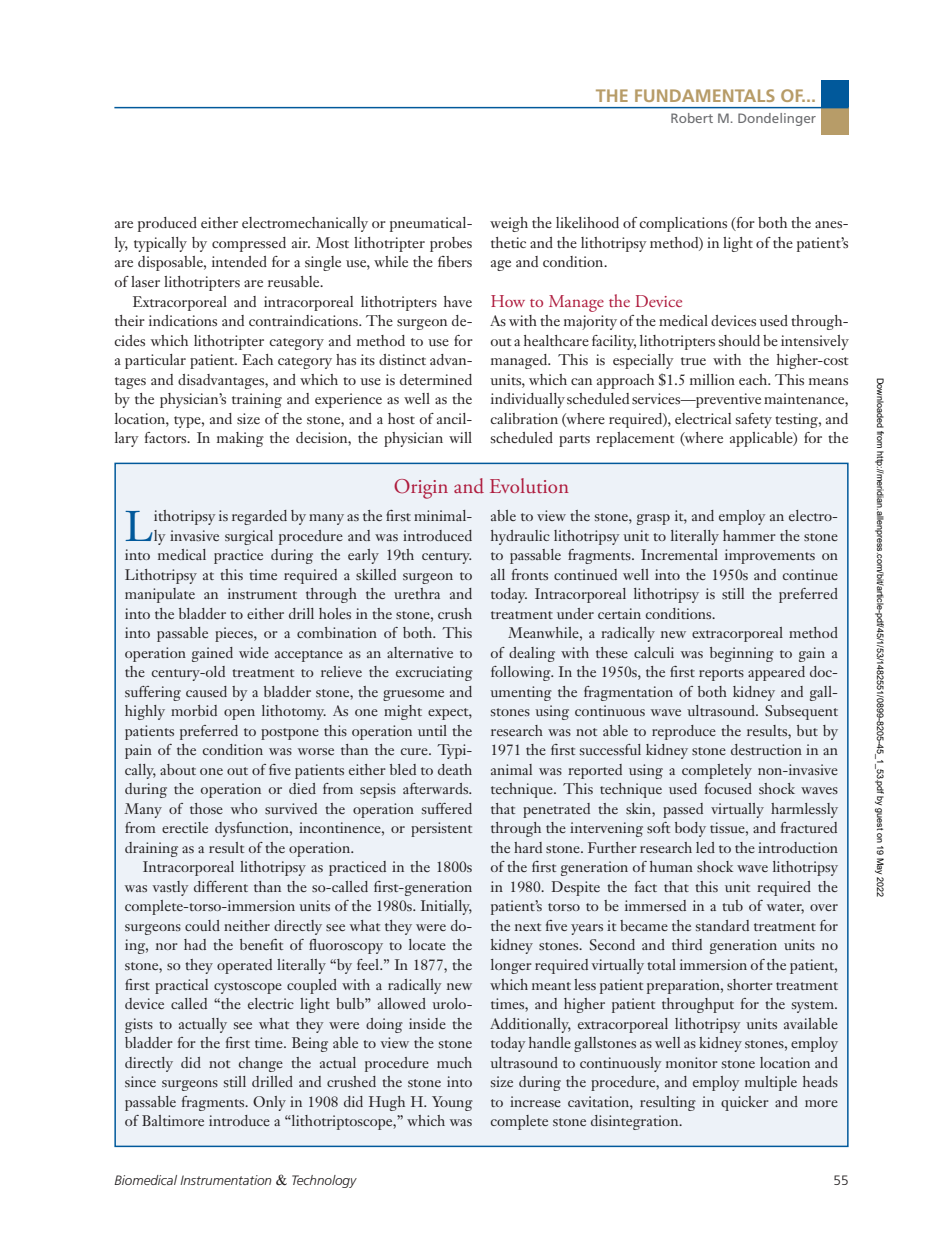
<style>
.page{position:relative;width:945px;height:1242px;background:#fff}
.page>*{position:absolute;margin:0;border:0;box-sizing:border-box;transform-origin:0 0}
.t1{font:42.3px "Janson Text";color:#01599b}
.t2{font:21px "Adobe Garamond Pro";color:#ae1b3d}
.t3{font:700 18px "Frutiger";color:#b79c68}
.t4{font:18px "Adobe Garamond Pro";color:#ae1b3d}
.t5{font:15px/19.5px "Janson Text";color:#231f20;text-align:justify}
.t6{font:italic 300 13.5px "Frutiger";color:#231f20}
.t7{font:13.5px "Frutiger";color:#6c6d70}
.t8{font:300 13.5px "Frutiger";color:#231f20}
.t9{font:9px "Arial";color:#000}
.s1{font-family:"Times New Roman";font-weight:400;font-style:normal;font-size:15px}
</style>
<div class="page">
<div style="left:821px;top:81px;width:27px;height:27px;background:#01599b"></div>
<div style="left:821px;top:108px;width:27px;height:27px;background:#b79c68"></div>
<hr style="left:114px;top:107px;width:734px;height:1px;background:#01599b">
<div style="left:115px;top:463px;width:732px;height:683px;background:#edf2f8"></div>
<p class="t3" style="left:595px;top:85px;width:222px">THE FUNDAMENTALS OF...</p>
<p class="t7" style="left:670px;top:110px;width:147px">Robert M. Dondelinger</p>
<p class="t5" style="left:114px;top:213px;width:359px">are produced either electromechanically or pneumatical&shy;ly, typically by compressed air. Most lithotripter probes are disposable, intended for a single use, while the fibers of laser lithotripters are reusable.</p>
<p class="t5" style="left:114px;top:291px;width:359px;text-indent:18px">Extracorporeal and intracorporeal lithotripters have their indications and contraindications. The surgeon de&shy;cides which lithotripter category and method to use for a particular patient. Each category has its distinct advan&shy;tages and disadvantages, and which to use is determined by the physician’s training and experience as well as the location, type, and size of the stone, and a host of ancil&shy;lary factors. In making the decision, the physician will</p>
<p class="t5" style="left:490px;top:213px;width:359px">weigh the likelihood of complications (for both the anes&shy;thetic and the lithotripsy method) in light of the patient’s age and condition.</p>
<p class="t4" style="left:490px;top:290px;width:193px">How to Manage the Device</p>
<p class="t5" style="left:490px;top:311px;width:359px">As with the majority of the medical devices used through&shy;out a healthcare facility, lithotripters should be intensively managed. This is especially true with the higher-cost units, which can approach $1.5 million each. This means individually scheduled services—preventive maintenance, calibration (where required), electrical safety testing, and scheduled parts replacement (where applicable) for the</p>
<h2 class="t2" style="left:393px;top:474px;width:177px">Origin and Evolution</h2>
<h1 class="t1" style="left:125px;top:499px;width:31px">L</h1>
<p class="t5" style="left:154px;top:506px;width:320px">ithotripsy is regarded by many as the first minimal-</p>
<p class="t5" style="left:154px;top:525px;width:320px">ly invasive surgical procedure and was introduced</p>
<p class="t5" style="left:125px;top:545px;width:349px">into medical practice during the early 19th century.</p>
<p class="t5" style="left:125px;top:564px;width:349px">Lithotripsy at this time required a skilled surgeon to</p>
<p class="t5" style="left:125px;top:584px;width:349px">manipulate an instrument through the urethra and</p>
<p class="t5" style="left:125px;top:603px;width:349px">into the bladder to either drill holes in the stone, crush</p>
<p class="t5" style="left:125px;top:623px;width:349px">into passable pieces, or a combination of both. This</p>
<p class="t5" style="left:125px;top:642px;width:349px">operation gained wide acceptance as an alternative to</p>
<p class="t5" style="left:125px;top:662px;width:349px">the century-old treatment to relieve the excruciating</p>
<p class="t5" style="left:125px;top:681px;width:349px">suffering caused by a bladder stone, the gruesome and</p>
<p class="t5" style="left:125px;top:701px;width:349px">highly morbid open lithotomy. As one might expect,</p>
<p class="t5" style="left:125px;top:720px;width:349px">patients preferred to postpone this operation until the</p>
<p class="t5" style="left:125px;top:740px;width:349px">pain of the condition was worse than the cure. Typi-</p>
<p class="t5" style="left:125px;top:759px;width:349px">cally, about one out of five patients either bled to death</p>
<p class="t5" style="left:125px;top:779px;width:349px">during the operation or died from sepsis afterwards.</p>
<p class="t5" style="left:125px;top:798px;width:349px">Many of those who survived the operation suffered</p>
<p class="t5" style="left:125px;top:818px;width:349px">from erectile dysfunction, incontinence, or persistent</p>
<p class="t5" style="left:125px;top:837px;width:231px">draining as a result of the operation.</p>
<p class="t5" style="left:143px;top:857px;width:331px">Intracorporeal lithotripsy as practiced in the 1800s</p>
<p class="t5" style="left:125px;top:876px;width:349px">was vastly different than the so-called first-generation</p>
<p class="t5" style="left:125px;top:896px;width:349px">complete-torso-immersion units of the 1980s. Initially,</p>
<p class="t5" style="left:125px;top:915px;width:349px">surgeons could neither directly see what they were do-</p>
<p class="t5" style="left:125px;top:935px;width:349px">ing, nor had the benefit of fluoroscopy to locate the</p>
<p class="t5" style="left:125px;top:954px;width:349px">stone, so they operated literally “by feel.” In 1877, the</p>
<p class="t5" style="left:125px;top:974px;width:349px">first practical cystoscope coupled with a radically new</p>
<p class="t5" style="left:125px;top:993px;width:349px">device called “the electric light bulb” allowed urolo-</p>
<p class="t5" style="left:125px;top:1013px;width:349px">gists to actually see what they were doing inside the</p>
<p class="t5" style="left:125px;top:1032px;width:349px">bladder for the first time. Being able to view the stone</p>
<p class="t5" style="left:125px;top:1052px;width:349px">directly did not change the actual procedure much</p>
<p class="t5" style="left:125px;top:1071px;width:349px">since surgeons still drilled and crushed the stone into</p>
<p class="t5" style="left:125px;top:1091px;width:349px">passable fragments. Only in 1908 did Hugh H. Young</p>
<p class="t5" style="left:125px;top:1110px;width:349px">of Baltimore introduce a “lithotriptoscope,” which was</p>
<p class="t5" style="left:490px;top:506px;width:349px">able to view the stone, grasp it, and employ an electro&shy;hydraulic lithotripsy unit to literally hammer the stone to passable fragments. Incremental improvements on all fronts continued well into the 1950s and continue today. Intracorporeal lithotripsy is still the preferred treatment under certain conditions.</p>
<p class="t5" style="left:490px;top:623px;width:349px;text-indent:18px">Meanwhile, a radically new extracorporeal method of dealing with these calculi was beginning to gain a following. In the 1950s, the first reports appeared doc&shy;umenting the fragmentation of both kidney and gall&shy;stones using continuous wave ultrasound. Subsequent research was not able to reproduce the results, but by 1971 the first successful kidney stone destruction in an animal was reported using a completely non-invasive technique. This technique used focused shock waves that penetrated the skin, passed virtually harmlessly through the intervening soft body tissue, and fractured the hard stone. Further research led to the introduction of the first generation of human shock wave lithotripsy in 1980. Despite the fact that this unit required the patient’s torso to be immersed in a tub of water, over the next five years it became the standard treatment for kidney stones. Second and third generation units no longer required virtually total immersion of the patient, which meant less patient preparation, shorter treatment times, and higher patient throughput for the system.<br>Additionally, extracorporeal lithotripsy units available today handle gallstones as well as kidney stones, employ ultrasound to continuously monitor stone location and size during the procedure, and employ multiple heads to increase cavitation, resulting in quicker and more complete stone disintegration.</p>
<p class="t6" style="left:114px;top:1172px;width:243px">Biomedical Instrumentation <span class="s1">&amp;</span> Technology</p>
<p class="t8" style="left:833px;top:1172px;width:17px">55</p>
<p class="t9" style="left:883px;top:378px;width:521px;rotate:90deg">Downloaded from http://meridian.allenpress.com/bit/article-pdf/45/1/53/1482551/0899-8205-45_1_53.pdf by guest on 19 May 2022</p>
</div>
